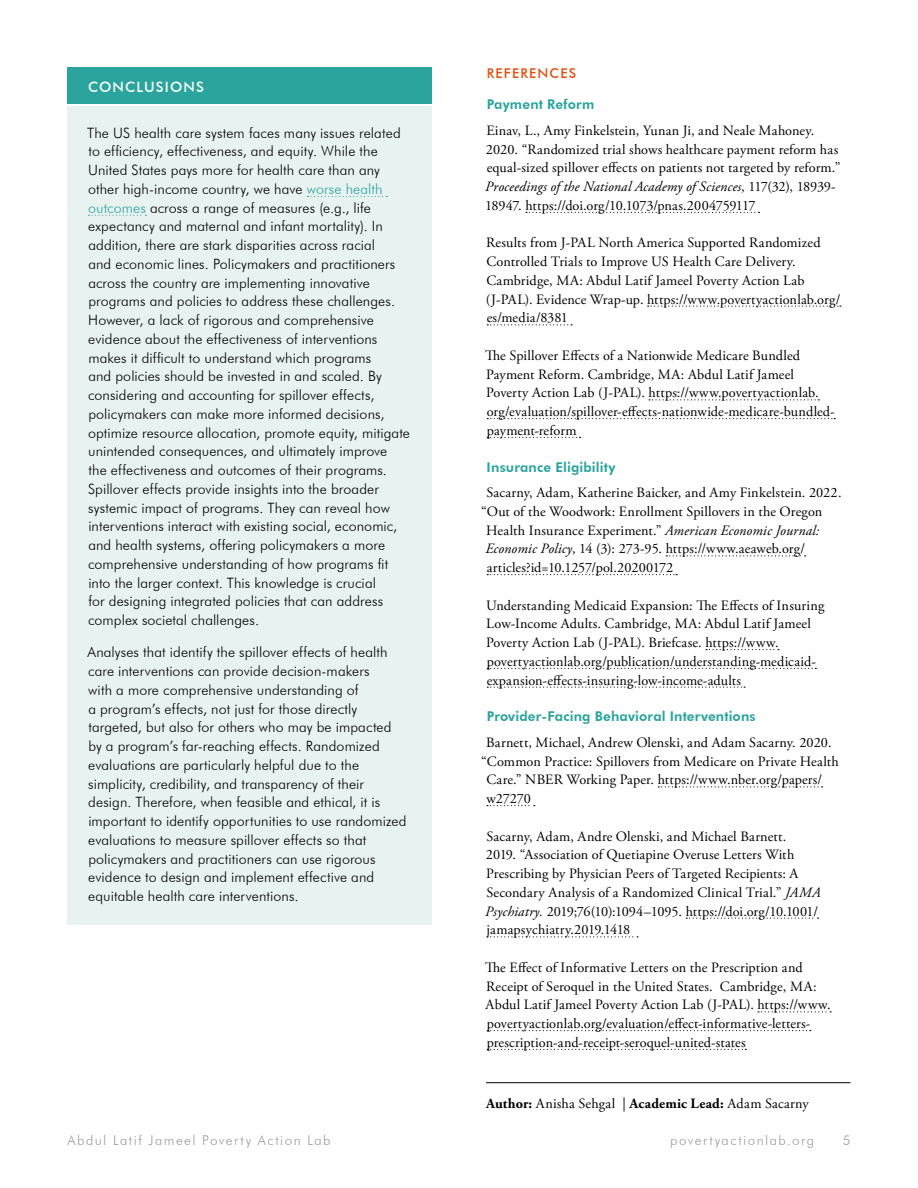
<style>
.page{position:relative;width:918px;height:1188px;background:#fff}
.page>*{position:absolute;margin:0;border:0;box-sizing:border-box;transform-origin:0 0}
.t1{font:14.25px/18.8px "Adobe Garamond Pro";letter-spacing:.01em;color:#000}
.t2{font:300 14.25px/18.8px "Futura BT";letter-spacing:.005em;color:#000}
.t3{font:500 14.25px "Futura BT";letter-spacing:.08em;color:#fff}
.t4{font:800 13.5px "Futura BT";letter-spacing:.01em;color:#2aa49c}
.t5{font:300 13.5px "Futura BT";letter-spacing:.11em;color:#9d9d9c}
.t6{font:500 13.5px "Futura BT";letter-spacing:.09em;color:#e05012}
.s1{color:#2aa49c}
.s2{font-style:italic}
.s3{font-weight:700}
</style>
<div class="page">
<div style="left:68px;top:68px;width:364px;height:36px;background:#2aa49c"></div>
<div style="left:68px;top:106px;width:364px;height:543px;background:#e8f2f1"></div>
<svg style="left:307px;top:196px;width:80px;height:1px"></svg>
<svg style="left:89px;top:215px;width:57px;height:1px"></svg>
<div style="left:68px;top:626px;width:364px;height:299px;background:#e8f2f1"></div>
<svg style="left:526px;top:212px;width:234px;height:1px"></svg>
<svg style="left:648px;top:306px;width:193px;height:1px"></svg>
<svg style="left:487px;top:324px;width:85px;height:1px"></svg>
<svg style="left:649px;top:399px;width:170px;height:1px"></svg>
<svg style="left:487px;top:418px;width:348px;height:1px"></svg>
<svg style="left:487px;top:437px;width:94px;height:1px"></svg>
<svg style="left:666px;top:555px;width:140px;height:1px"></svg>
<svg style="left:487px;top:574px;width:190px;height:1px"></svg>
<svg style="left:706px;top:649px;width:73px;height:1px"></svg>
<svg style="left:487px;top:668px;width:329px;height:1px"></svg>
<svg style="left:487px;top:687px;width:258px;height:1px"></svg>
<svg style="left:658px;top:786px;width:165px;height:1px"></svg>
<svg style="left:487px;top:805px;width:48px;height:1px"></svg>
<svg style="left:686px;top:918px;width:133px;height:1px"></svg>
<svg style="left:487px;top:936px;width:151px;height:1px"></svg>
<svg style="left:758px;top:1011px;width:73px;height:1px"></svg>
<svg style="left:487px;top:1030px;width:324px;height:1px"></svg>
<svg style="left:487px;top:1049px;width:259px;height:1px"></svg>
<hr style="left:486px;top:1082px;width:364px;height:1px;background:#000">
<p class="t3" style="left:88px;top:78px;width:117px">CONCLUSIONS</p>
<p class="t2" style="left:87px;top:123px;width:324px">The US health care system faces many issues related to efficiency, effectiveness, and equity. While the United States pays more for health care than any other high-income country, we have <span class="s1">worse health outcomes</span> across a range of measures (e.g., life expectancy and maternal and infant mortality). In addition, there are stark disparities across racial<br>and economic lines. Policymakers and practitioners across the country are implementing innovative programs and policies to address these challenges.<br>However, a lack of rigorous and comprehensive evidence about the effectiveness of interventions makes it difficult to understand which programs<br>and policies should be invested in and scaled. By considering and accounting for spillover effects, policymakers can make more informed decisions, optimize resource allocation, promote equity, mitigate unintended consequences, and ultimately improve<br>the effectiveness and outcomes of their programs.<br>Spillover effects provide insights into the broader systemic impact of programs. They can reveal how interventions interact with existing social, economic, and health systems, offering policymakers a more comprehensive understanding of how programs fit into the larger context. This knowledge is crucial<br>for designing integrated policies that can address complex societal challenges.</p>
<p class="t2" style="left:87px;top:643px;width:321px">Analyses that identify the spillover effects of health care interventions can provide decision-makers<br>with a more comprehensive understanding of<br>a program’s effects, not just for those directly targeted, but also for others who may be impacted by a program’s far-reaching effects. Randomized evaluations are particularly helpful due to the simplicity, credibility, and transparency of their design. Therefore, when feasible and ethical, it is important to identify opportunities to use randomized evaluations to measure spillover effects so that policymakers and practitioners can use rigorous evidence to design and implement effective and equitable health care interventions.</p>
<p class="t6" style="left:487px;top:65px;width:91px">REFERENCES</p>
<p class="t4" style="left:487px;top:96px;width:109px">Payment Reform</p>
<p class="t1" style="left:485px;top:121px;width:357px">Einav, L., Amy Finkelstein, Yunan Ji, and Neale Mahoney.<br>2020. “Randomized trial shows healthcare payment reform has equal-sized spillover effects on patients not targeted by reform.” <span class="s2">Proceedings of the National Academy of Sciences</span>, 117(32), 18939- 18947. https://doi.org/10.1073/pnas.2004759117</p>
<p class="t1" style="left:486px;top:234px;width:356px">Results from J-PAL North America Supported Randomized Controlled Trials to Improve US Health Care Delivery.<br>Cambridge, MA: Abdul Latif Jameel Poverty Action Lab (J-PAL). Evidence Wrap-up. https://www.povertyactionlab.org/ es/media/8381</p>
<p class="t1" style="left:485px;top:346px;width:351px">The Spillover Effects of a Nationwide Medicare Bundled Payment Reform. Cambridge, MA: Abdul Latif Jameel Poverty Action Lab (J-PAL). https://www.povertyactionlab. org/evaluation/spillover-effects-nationwide-medicare-bundled&shy;payment-reform</p>
<p class="t4" style="left:487px;top:459px;width:130px">Insurance Eligibility</p>
<p class="t1" style="left:486px;top:484px;width:357px">Sacarny, Adam, Katherine Baicker, and Amy Finkelstein. 2022.</p>
<p class="t1" style="left:481px;top:502px;width:342px">“Out of the Woodwork: Enrollment Spillovers in the Oregon</p>
<p class="t1" style="left:486px;top:521px;width:335px">Health Insurance Experiment.” <span class="s2">American Economic Journal:</span></p>
<p class="t1" style="left:485px;top:540px;width:321px"><span class="s2">Economic Policy</span>, 14 (3): 273-95. https://www.aeaweb.org/</p>
<p class="t1" style="left:487px;top:559px;width:188px">articles?id=10.1257/pol.20200172</p>
<p class="t1" style="left:486px;top:596px;width:340px">Understanding Medicaid Expansion: The Effects of Insuring Low-Income Adults. Cambridge, MA: Abdul Latif Jameel Poverty Action Lab (J-PAL). Briefcase. https://www. povertyactionlab.org/publication/understanding-medicaid&shy;expansion-effects-insuring-low-income-adults</p>
<p class="t4" style="left:487px;top:708px;width:270px">Provider-Facing Behavioral Interventions</p>
<p class="t1" style="left:486px;top:733px;width:347px">Barnett, Michael, Andrew Olenski, and Adam Sacarny. 2020.</p>
<p class="t1" style="left:481px;top:752px;width:359px">“Common Practice: Spillovers from Medicare on Private Health</p>
<p class="t1" style="left:486px;top:771px;width:337px">Care.” NBER Working Paper. https://www.nber.org/papers/</p>
<p class="t1" style="left:486px;top:790px;width:46px">w27270</p>
<p class="t1" style="left:485px;top:827px;width:337px">Sacarny, Adam, Andre Olenski, and Michael Barnett.<br>2019. “Association of Quetiapine Overuse Letters With Prescribing by Physician Peers of Targeted Recipients: A Secondary Analysis of a Randomized Clinical Trial.” <span class="s2">JAMA Psychiatry.</span> 2019;76(10):1094–1095. https://doi.org/10.1001/ jamapsychiatry.2019.1418</p>
<p class="t1" style="left:485px;top:958px;width:347px">The Effect of Informative Letters on the Prescription and Receipt of Seroquel in the United States. Cambridge, MA:<br>Abdul Latif Jameel Poverty Action Lab (J-PAL). https://www. povertyactionlab.org/evaluation/effect-informative-letters&shy;prescription-and-receipt-seroquel-united-states</p>
<p class="t1" style="left:486px;top:1094px;width:324px"><span class="s3">Author:</span> Anisha Sehgal | <span class="s3">Academic Lead:</span> Adam Sacarny</p>
<p class="t5" style="left:68px;top:1132px;width:265px">Abdul Latif Jameel Poverty Action Lab</p>
<p class="t5" style="left:670px;top:1132px;width:145px">povertyactionlab.org</p>
<p class="t5" style="left:843px;top:1132px;width:9px">5</p>
</div>
